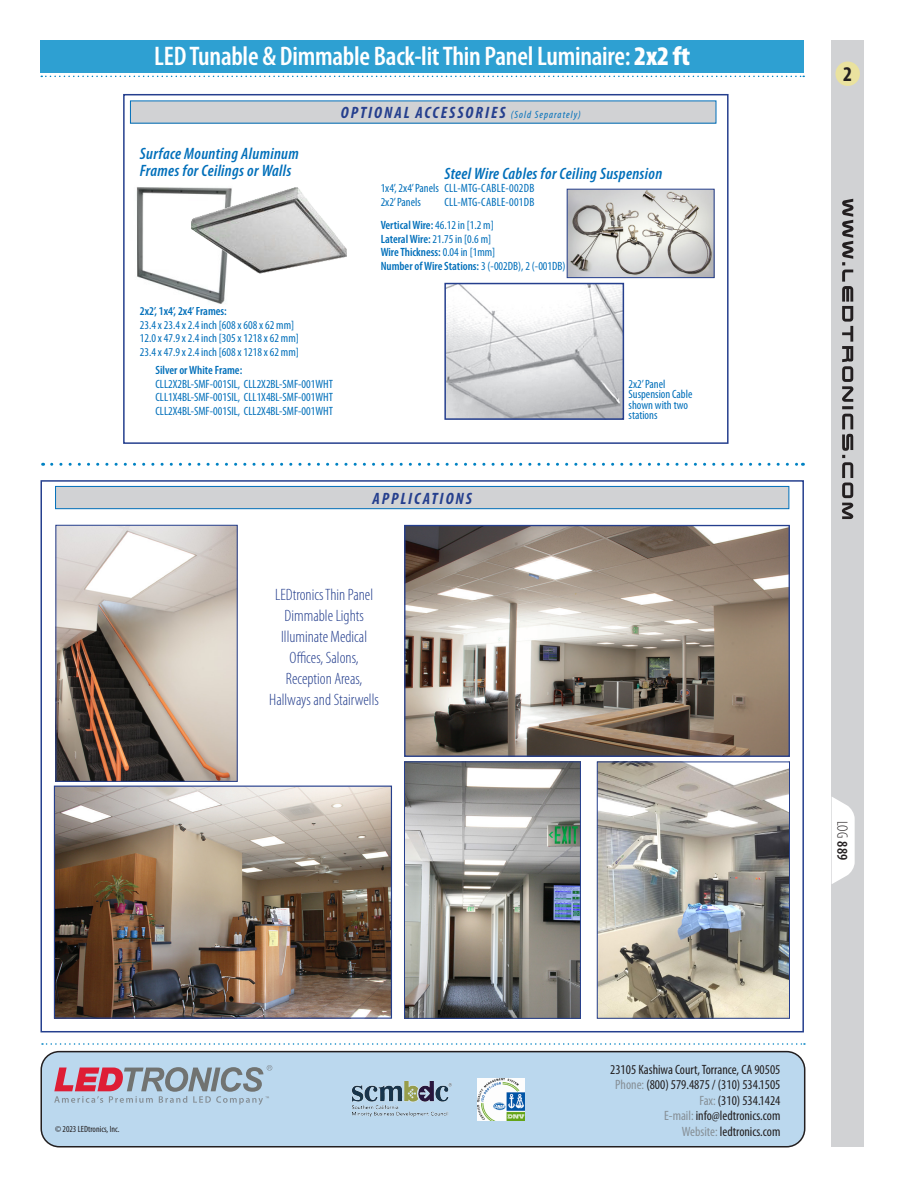
<style>
.page{position:relative;width:918px;height:1188px;background:#fff}
.page>*{position:absolute;margin:0;border:0;box-sizing:border-box;transform-origin:0 0}
.Page_Title___Green_Band{font:600 condensed 27px "Myriad Pro";letter-spacing:-.01em;color:#fff}
.t1{font:700 condensed 21px "Myriad Pro";color:#231f20}
.Bulleted{font:300 condensed 16.5px/21px "Myriad Pro";color:#253f8e;text-align:center}
.Part_Photo_Specifics{font:italic 600 condensed 16.5px/16.5px "Myriad Pro";letter-spacing:.02em;color:#006fba}
.Bulleted_Heading{font:italic 700 condensed 16.5px "Myriad Pro";letter-spacing:.12em;color:#253f8e}
.t2{font:300 condensed 15px "Myriad Pro";color:#231f20}
.t3{font:condensed 13.5px/15.6px "Myriad Pro";color:#231f20;text-align:right}
.Part_Specific_Description{font:condensed 12px/10.5px "Myriad Pro";color:#006fba}
.Part_Specific_Description-2{font:600 condensed 12px "Myriad Pro";color:#006fba}
.Part_Specific_Description-3{font:condensed 12px "Myriad Pro";letter-spacing:.02em;color:#006fba}
.t4{font:italic condensed 10.5px "Myriad Pro";letter-spacing:.1em;color:#006fba}
.t5{font:condensed 9px "Myriad Pro";color:#231f20}
.s1{font-weight:900}
.s2{font-weight:400}
.s3{font-weight:600}
.s4{color:#868f96}
</style>
<div class="page">
<div style="left:832px;top:40px;width:32px;height:1108px;background:#d1d2d4"></div>
<div style="left:835px;top:61px;width:26px;height:26px;background:#eae29f;border-radius:50%"></div>
<div style="left:834px;top:60px;width:27px;height:27px;border:2px solid #d1d2d4;border-radius:50%"></div>
<svg style="left:842px;top:199px;width:11px;height:320px"></svg>
<svg style="left:832px;top:797px;width:23px;height:87px"></svg>
<svg style="left:42px;top:1043px;width:763px;height:2px"></svg>
<div style="left:41px;top:1052px;width:764px;height:95px;background:#bbd8ee;border-radius:18px"></div>
<div style="left:40px;top:1051px;width:765px;height:96px;border:2px solid #231f20;border-radius:18px"></div>
<img style="left:477px;top:1078px;width:47px;height:42px">
<img style="left:352px;top:1081px;width:99px;height:36px">
<svg style="left:54px;top:1065px;width:218px;height:40px"></svg>
<div style="left:123px;top:94px;width:606px;height:350px;border:2px solid #253f8e"></div>
<div style="left:56px;top:486px;width:733px;height:23px;background:#d1d2d4"></div>
<div style="left:55px;top:486px;width:734px;height:23px;border:1px solid #006fba"></div>
<img style="left:57px;top:527px;width:179px;height:253px">
<div style="left:55px;top:525px;width:183px;height:257px;border:1px solid #253f8e"></div>
<img style="left:136px;top:187px;width:90px;height:117px">
<div style="left:130px;top:101px;width:586px;height:22px;background:#d1d2d4"></div>
<img style="left:191px;top:188px;width:156px;height:86px">
<img style="left:447px;top:286px;width:174px;height:131px">
<div style="left:444px;top:283px;width:180px;height:137px;border:2px solid #253f8e"></div>
<img style="left:406px;top:527px;width:382px;height:228px">
<div style="left:404px;top:525px;width:386px;height:232px;border:1px solid #253f8e"></div>
<img style="left:406px;top:763px;width:173px;height:254px">
<div style="left:404px;top:761px;width:177px;height:258px;border:1px solid #253f8e"></div>
<img style="left:599px;top:763px;width:189px;height:254px">
<div style="left:597px;top:761px;width:193px;height:258px;border:1px solid #253f8e"></div>
<img style="left:56px;top:788px;width:334px;height:229px">
<div style="left:54px;top:786px;width:338px;height:233px;border:1px solid #253f8e"></div>
<img style="left:569px;top:191px;width:143px;height:85px">
<div style="left:567px;top:189px;width:147px;height:89px;border:1px solid #253f8e"></div>
<svg style="left:41px;top:76px;width:763px;height:1px"></svg>
<svg style="left:52px;top:463px;width:751px;height:3px"></svg>
<div style="left:40px;top:40px;width:764px;height:33px;background:#2ea0d2"></div>
<p class="Page_Title___Green_Band" style="left:154px;top:39px;width:537px">LED Tunable &amp; Dimmable Back-lit Thin Panel Luminaire: <span class="s1">2x2 ft</span></p>
<p class="Part_Photo_Specifics" style="left:140px;top:145px;width:160px">Surface Mounting Aluminum<br>Frames for Ceilings or Walls</p>
<p class="Bulleted_Heading" style="left:341px;top:102px;width:166px">OPTIONAL ACCESSORIES</p>
<p class="t4" style="left:511px;top:108px;width:72px">(Sold Separately)</p>
<p class="Part_Photo_Specifics" style="left:444px;top:165px;width:219px">Steel Wire Cables for Ceiling Suspension</p>
<p class="Part_Specific_Description-3" style="left:444px;top:181px;width:91px">CLL-MTG-CABLE-002DB</p>
<p class="Part_Specific_Description-3" style="left:444px;top:194px;width:91px">CLL-MTG-CABLE-001DB</p>
<p class="Part_Specific_Description" style="left:381px;top:183px;width:60px">1x4’, 2x4’ Panels</p>
<p class="Part_Specific_Description" style="left:381px;top:197px;width:42px">2x2’ Panels</p>
<p class="Part_Specific_Description-2" style="left:381px;top:218px;width:115px">Vertical Wire: <span class="s2">46.12 in [1.2 m]</span></p>
<p class="Part_Specific_Description" style="left:381px;top:233px;width:112px"><span class="s3">Lateral Wire:</span> 21.75 in [0.6 m]</p>
<p class="Part_Specific_Description-2" style="left:381px;top:245px;width:116px">Wire Thickness: <span class="s2">0.04 in [1mm]</span></p>
<p class="Part_Specific_Description-2" style="left:381px;top:258px;width:186px">Number of Wire Stations: <span class="s2">3 (-002DB), 2 (-001DB)</span></p>
<p class="Part_Specific_Description-2" style="left:140px;top:304px;width:89px">2x2’, 1x4’, 2x4’ Frames:</p>
<p class="Part_Specific_Description" style="left:140px;top:320px;width:156px">23.4 x 23.4 x 2.4 inch [608 x 608 x 62 mm]</p>
<p class="Part_Specific_Description" style="left:140px;top:333px;width:161px">12.0 x 47.9 x 2.4 inch [305 x 1218 x 62 mm]</p>
<p class="Part_Specific_Description" style="left:140px;top:347px;width:161px">23.4 x 47.9 x 2.4 inch [608 x 1218 x 62 mm]</p>
<p class="Part_Specific_Description-2" style="left:156px;top:363px;width:88px">Silver or White Frame:</p>
<p class="Part_Specific_Description" style="left:156px;top:378px;width:179px">CLL2X2BL-SMF-001SIL, CLL2X2BL-SMF-001WHT</p>
<p class="Part_Specific_Description" style="left:156px;top:392px;width:179px">CLL1X4BL-SMF-001SIL, CLL1X4BL-SMF-001WHT</p>
<p class="Part_Specific_Description" style="left:156px;top:405px;width:179px">CLL2X4BL-SMF-001SIL, CLL2X4BL-SMF-001WHT</p>
<p class="Part_Specific_Description" style="left:629px;top:378px;width:65px">2x2’ Panel<br>Suspension Cable shown with two stations</p>
<p class="Bulleted_Heading" style="left:372px;top:488px;width:101px">APPLICATIONS</p>
<p class="Bulleted" style="left:269px;top:584px;width:111px">LEDtronics Thin Panel<br>Dimmable Lights<br>Illuminate Medical<br>Offices, Salons,<br>Reception Areas,<br>Hallways and Stairwells</p>
<h2 class="t1" style="left:843px;top:61px;width:10px">2</h2>
<p class="t2" style="left:851px;top:821px;width:41px;rotate:90deg">LOG <span class="s3">889</span></p>
<p class="t5" style="left:55px;top:1123px;width:66px">© 2023 LEDtronics, Inc.</p>
<p class="t3" style="left:610px;top:1061px;width:172px">23105 Kashiwa Court, Torrance, CA 90505<br><span class="s4">Phone:</span> (800) 579.4875 / (310) 534.1505<br><span class="s4">Fax:</span> (310) 534.1424<br><span class="s4">E-mail:</span> info@ledtronics.com<br><span class="s4">Website:</span> ledtronics.com</p>
</div>
